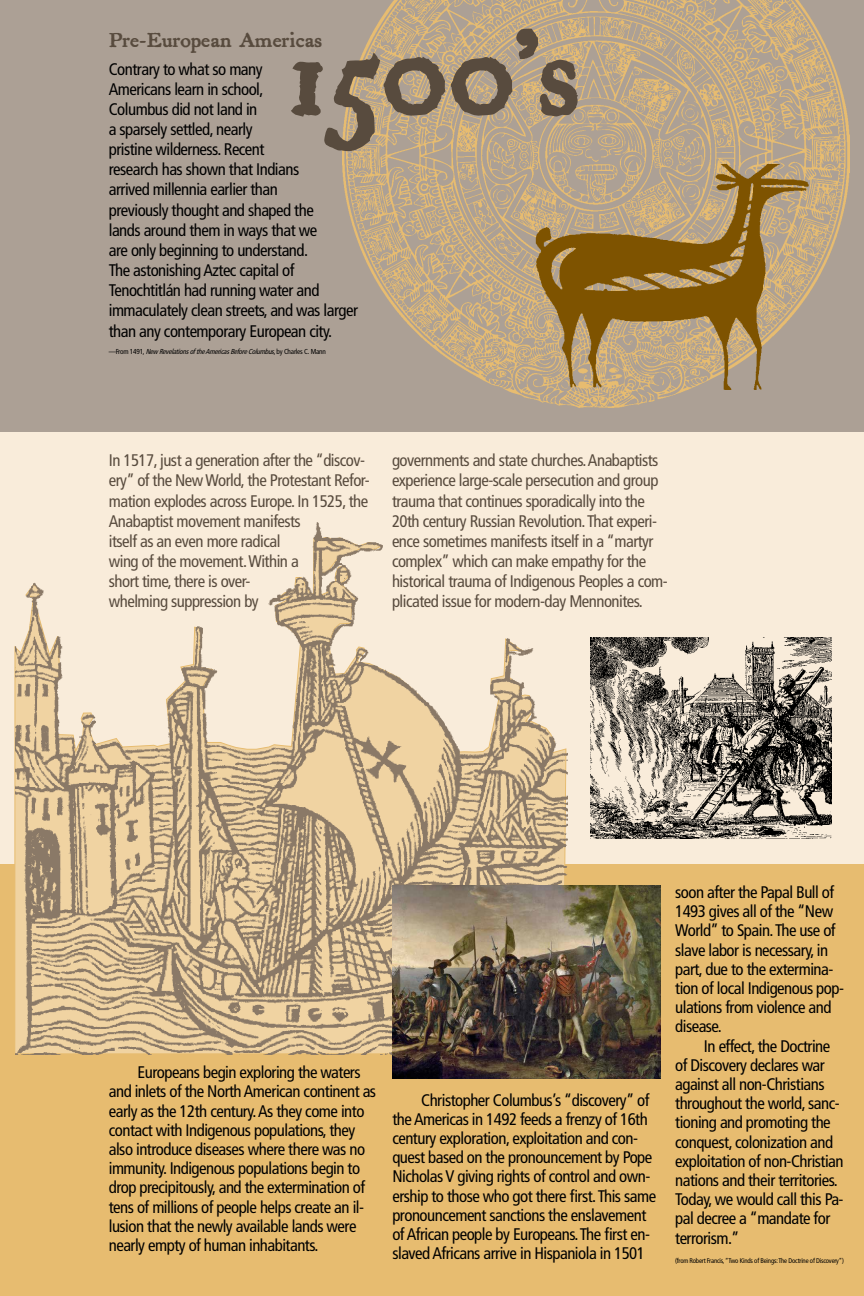
<style>
.page{position:relative;width:864px;height:1296px;background:#fff}
.page>*{position:absolute;margin:0;border:0;box-sizing:border-box;transform-origin:0 0}
.t1{font:700 115.2px "Letterpress Text";color:#584b3e;scale:.9 1}
.t2{font:700 19.2px "Letterpress Text";letter-spacing:-.03em;color:#584b3e}
.t3{font:condensed 16.8px/19.2px "Frutiger";letter-spacing:-.03em;color:#000}
.t4{font:condensed 16.8px/20.2px "Frutiger";letter-spacing:-.03em;color:#584b3e}
.t5{font:italic condensed 7.2px "Frutiger";color:#000}
.t6{font:condensed 6.8px "Frutiger";letter-spacing:-.03em;color:#000}
.s1{font-style:normal}
</style>
<div class="page">
<div style="left:0;top:432px;width:864px;height:432px;background:#f9ecda"></div>
<div style="left:0;top:0;width:864px;height:432px;background:#aca095"></div>
<div style="left:0;top:864px;width:864px;height:432px;background:#e7bc70"></div>
<img style="left:16px;top:522px;width:552px;height:532px">
<img style="left:392px;top:885px;width:269px;height:194px">
<img style="left:343px;top:0;width:506px;height:408px">
<img style="left:530px;top:164px;width:284px;height:233px">
<img style="left:590px;top:638px;width:242px;height:201px">
<h1 class="t1" style="left:284px;top:2px;width:332px">1500’s</h1>
<p class="t2" style="left:109px;top:29px;width:215px">Pre-European Americas</p>
<p class="t3" style="left:109px;top:59px;width:251px;line-height:20.2px">Contrary to what so many<br>Americans learn in school,<br>Columbus did not land in<br>a sparsely settled, nearly<br>pristine wilderness. Recent<br>research has shown that Indians<br>arrived millennia earlier than<br>previously thought and shaped the<br>lands around them in ways that we<br>are only beginning to understand.<br>The astonishing Aztec capital of<br>Tenochtitlán had running water and immaculately clean streets, and was larger than any contemporary European city.</p>
<p class="t5" style="left:109px;top:347px;width:219px"><span class="s1">— F r o m 1 4 9 1 ,</span> New RevelationsoftheAmericasBeforeColumbus<span class="s1">, b y C h a r l e s C . M a n n</span></p>
<p class="t4" style="left:109px;top:450px;width:262px">In 1517, just a generation after the “discov&shy;ery” of the New World, the Protestant Refor&shy;mation explodes across Europe. In 1525, the Anabaptist movement manifests<br>itself as an even more radical<br>wing of the movement. Within a<br>short time, there is over-<br>whelming suppression by</p>
<p class="t4" style="left:392px;top:450px;width:277px">governments and state churches. Anabaptists experience large-scale persecution and group trauma that continues sporadically into the 20th century Russian Revolution. That experi&shy;ence sometimes manifests itself in a “martyr complex” which can make empathy for the historical trauma of Indigenous Peoples a com&shy;plicated issue for modern-day Mennonites.</p>
<p class="t3" style="left:109px;top:1063px;width:269px;text-indent:29px">Europeans begin exploring the waters and inlets of the North American continent as early as the 12th century. As they come into contact with Indigenous populations, they also introduce diseases where there was no immunity. Indigenous populations begin to drop precipitously, and the extermination of tens of millions of people helps create an il&shy;lusion that the newly available lands were nearly empty of human inhabitants.</p>
<p class="t3" style="left:392px;top:1090px;width:265px;text-indent:29px">Christopher Columbus’s “discovery” of the Americas in 1492 feeds a frenzy of 16th century exploration, exploitation and con&shy;quest based on the pronouncement by Pope Nicholas V giving rights of control and own&shy;ership to those who got there first. This same pronouncement sanctions the enslavement of African people by Europeans. The first en&shy;slaved Africans arrive in Hispaniola in 1501</p>
<p class="t3" style="left:675px;top:883px;width:170px">soon after the Papal Bull of<br>1493 gives all of the “New<br>World” to Spain. The use of slave labor is necessary, in part, due to the extermina&shy;tion of local Indigenous pop&shy;ulations from violence and disease.</p>
<p class="t3" style="left:675px;top:1036px;width:170px;text-indent:29px">In effect, the Doctrine of Discovery declares war against all non-Christians throughout the world, sanc&shy;tioning and promoting the conquest, colonization and exploitation of non-Christian nations and their territories.<br>Today, we would call this Pa&shy;pal decree a “mandate for terrorism.”</p>
<p class="t6" style="left:675px;top:1257px;width:170px">(from Robert Francis, “Two Kinds of Beings: The Doctrine of Discovery”)</p>
</div>
